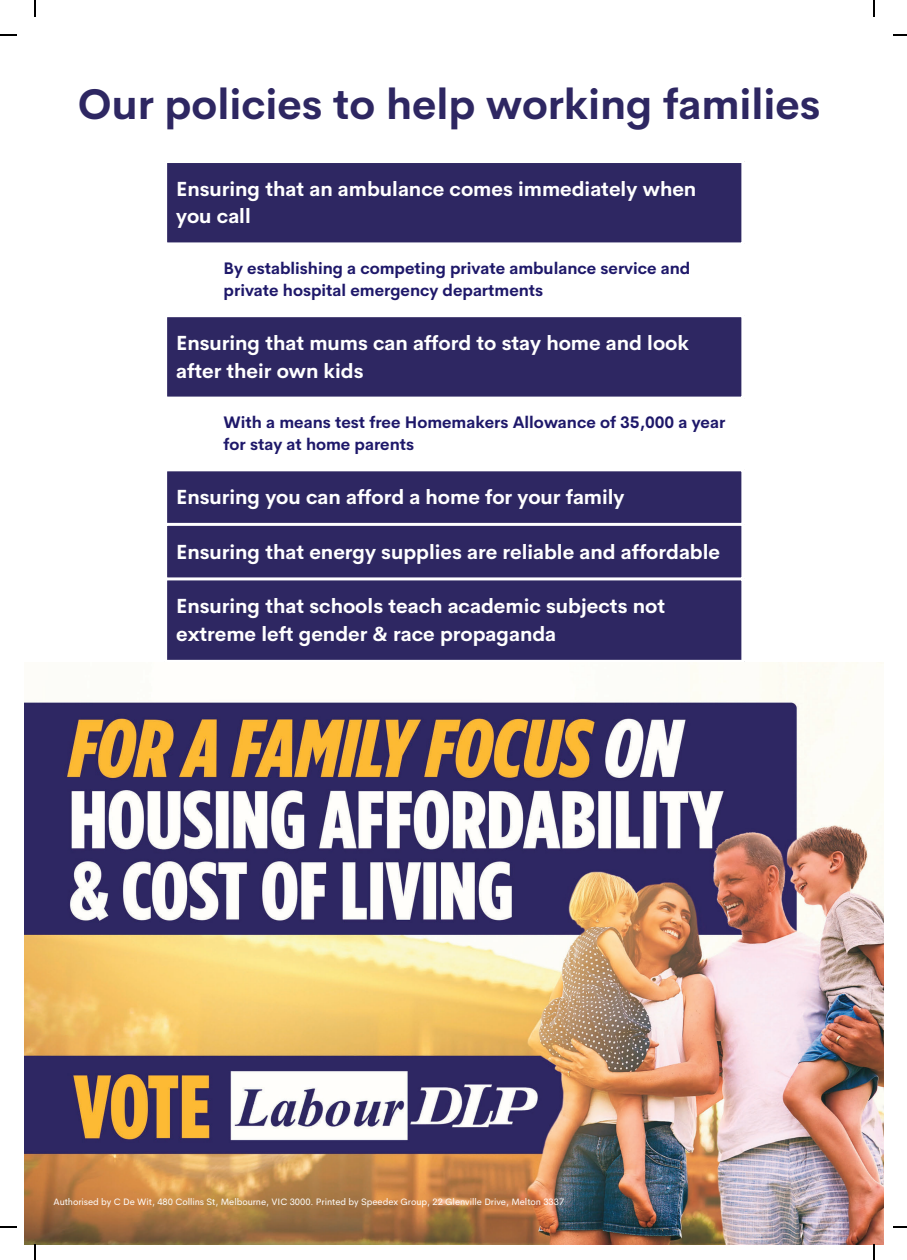
<style>
.page{position:relative;width:907px;height:1260px;background:#fff}
.page>*{position:absolute;margin:0;border:0;box-sizing:border-box;transform-origin:0 0}
.t1{font:700 42px "Cerebri Sans";color:#2e2762}
.t2{font:700 20px/27.4px "Cerebri Sans";color:#fff}
.t3{font:700 16.4px/22.6px "Cerebri Sans";color:#1e186a}
.t4{font:9.4px "Cerebri Sans";letter-spacing:-.005em;color:#fff}
</style>
<div class="page">
<svg style="left:167px;top:163px;width:574px;height:496px;fill:#2e2762"></svg>
<hr style="left:212px;top:245px;width:3px;height:69px;background:#fff">
<hr style="left:212px;top:399px;width:3px;height:69px;background:#fff">
<hr style="left:164px;top:242px;width:580px;height:3px;background:#fff">
<hr style="left:164px;top:314px;width:580px;height:3px;background:#fff">
<hr style="left:164px;top:396px;width:580px;height:3px;background:#fff">
<hr style="left:164px;top:468px;width:580px;height:3px;background:#fff">
<hr style="left:164px;top:522px;width:580px;height:3px;background:#fff">
<hr style="left:164px;top:577px;width:580px;height:3px;background:#fff">
<img style="left:25px;top:662px;width:858px;height:582px">
<svg style="left:34px;top:0;width:2px;height:16px"></svg>
<svg style="left:0;top:34px;width:16px;height:2px"></svg>
<svg style="left:873px;top:0;width:1px;height:16px"></svg>
<svg style="left:893px;top:34px;width:14px;height:2px"></svg>
<svg style="left:34px;top:1244px;width:2px;height:15px"></svg>
<svg style="left:0;top:1226px;width:16px;height:1px"></svg>
<svg style="left:873px;top:1244px;width:1px;height:15px"></svg>
<svg style="left:893px;top:1226px;width:14px;height:1px"></svg>
<h1 class="t1" style="left:78px;top:77px;width:744px">Our policies to help working families</h1>
<p class="t2" style="left:176px;top:175px;width:521px">Ensuring that an ambulance comes immediately when you call</p>
<p class="t3" style="left:224px;top:256px;width:468px">By establishing a competing private ambulance service and private hospital emergency departments</p>
<p class="t2" style="left:176px;top:329px;width:514px">Ensuring that mums can afford to stay home and look after their own kids</p>
<p class="t3" style="left:224px;top:410px;width:503px">With a means test free Homemakers Allowance of 35,000 a year for stay at home parents</p>
<p class="t2" style="left:176px;top:483px;width:450px">Ensuring you can afford a home for your family</p>
<p class="t2" style="left:176px;top:538px;width:545px">Ensuring that energy supplies are reliable and affordable</p>
<p class="t2" style="left:176px;top:592px;width:490px">Ensuring that schools teach academic subjects not extreme left gender &amp; race propaganda</p>
<p class="t4" style="left:53px;top:1195px;width:512px">Authorised by C De Wit, 480 Collins St, Melbourne, VIC 3000. Printed by Speedex Group, 22 Glenville Drive, Melton 3337</p>
</div>
